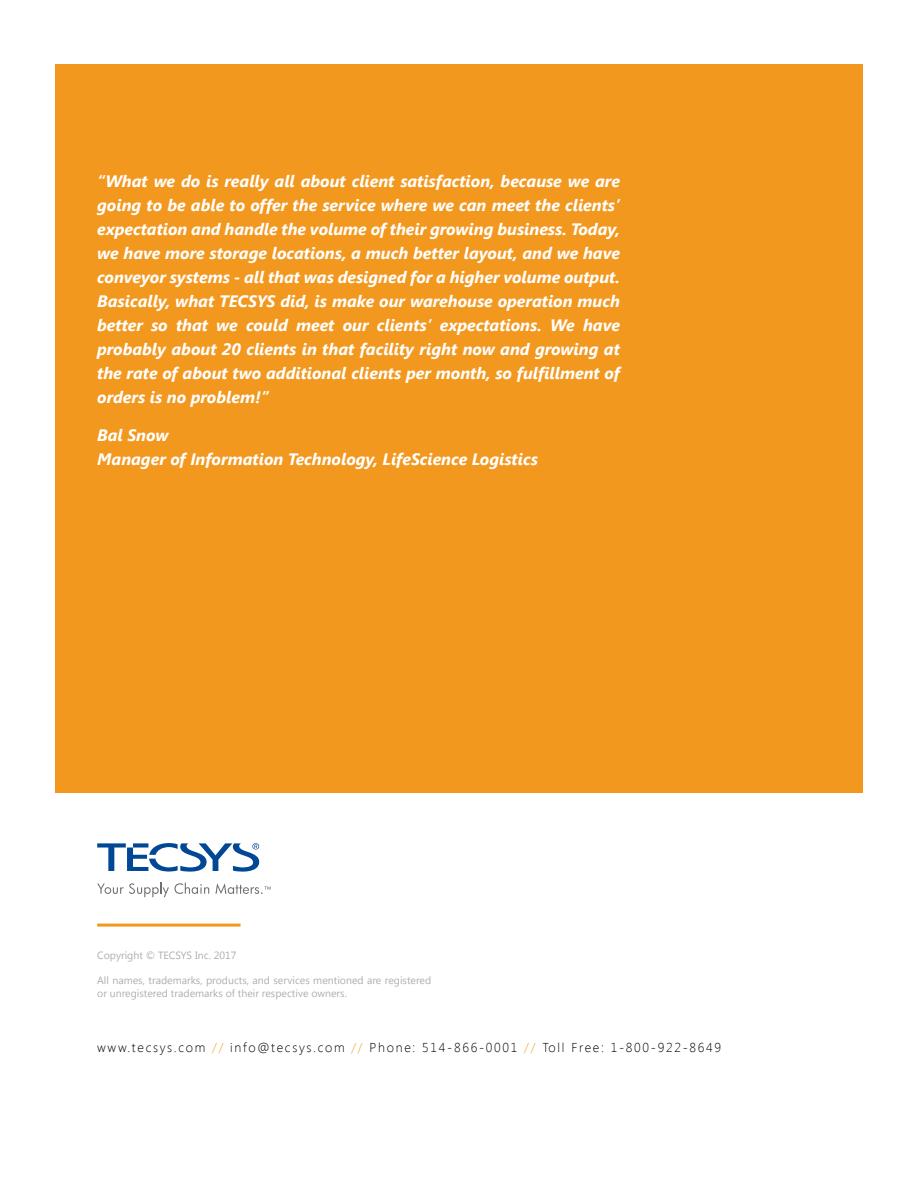
<style>
.page{position:relative;width:918px;height:1188px;background:#fff}
.page>*{position:absolute;margin:0;border:0;box-sizing:border-box;transform-origin:0 0}
.t1{font:italic 700 16.5px/24px "Segoe UI";color:#fff;text-align:justify}
.t2{font:300 12.9px "Segoe UI";letter-spacing:.13em;color:#000}
.t3{font:10.5px/12.6px "Segoe UI";color:#acaeb1}
.s1{color:#f3981f}
</style>
<div class="page">
<div style="left:56px;top:64px;width:807px;height:729px;background:#f3981f"></div>
<hr style="left:97px;top:924px;width:144px;height:3px;background:#f3981f">
<svg style="left:97px;top:843px;width:162px;height:29px"></svg>
<svg style="left:97px;top:883px;width:112px;height:14px"></svg>
<svg style="left:215px;top:883px;width:56px;height:11px"></svg>
<p class="t1" style="left:97px;top:168px;width:524px">“What we do is really all about client satisfaction, because we are going to be able to offer the service where we can meet the clients’ expectation and handle the volume of their growing business. Today, we have more storage locations, a much better layout, and we have conveyor systems - all that was designed for a higher volume output.<br>Basically, what TECSYS did, is make our warehouse operation much better so that we could meet our clients’ expectations. We have probably about 20 clients in that facility right now and growing at the rate of about two additional clients per month, so fulfillment of orders is no problem!”</p>
<p class="t1" style="left:97px;top:422px;width:442px">Bal Snow<br>Manager of Information Technology, LifeScience Logistics</p>
<p class="t3" style="left:97px;top:948px;width:141px">Copyright © TECSYS Inc. 2017</p>
<p class="t3" style="left:97px;top:974px;width:336px">All names, trademarks, products, and services mentioned are registered or unregistered trademarks of their respective owners.</p>
<p class="t2" style="left:97px;top:1038px;width:625px">www.tecsys.com <span class="s1">//</span> info@tecsys.com <span class="s1">//</span> Phone: 514-866-0001 <span class="s1">//</span> Toll Free: 1-800-922-8649</p>
</div>
